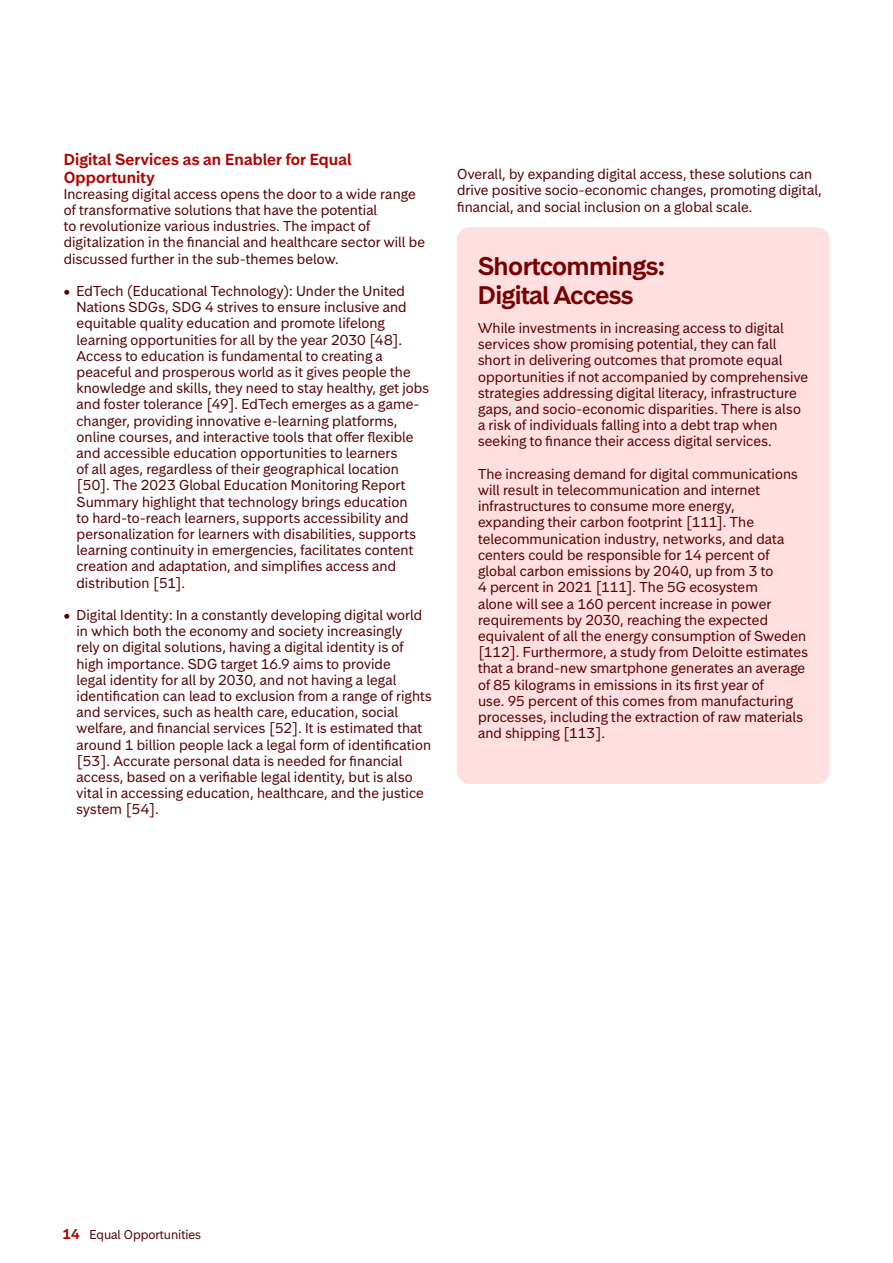
<style>
.page{position:relative;width:893px;height:1263px;background:#fff}
.page>*{position:absolute;margin:0;border:0;box-sizing:border-box;transform-origin:0 0}
.Fact_box_title_dark_red_-_16_pt{font:600 24px/28.8px "Storebrand Display";color:#700}
.Sub1_body_text_red_-_10pt{font:600 15px/18px "Storebrand Text";letter-spacing:.01em;color:#b20000}
.Body_text_extra_dark_red_-_9pt{font:13.5px/16.2px "Storebrand Text";letter-spacing:.005em;color:#560000}
.t1{font:12px "Storebrand Text";color:#560000}
.s1{font-weight:600;font-size:13.5px;color:#b20000}
</style>
<div class="page">
<div style="left:457px;top:227px;width:372px;height:557px;background:#ffdfdf;border-radius:13px"></div>
<p class="Sub1_body_text_red_-_10pt" style="left:64px;top:150px;width:289px">Digital Services as an Enabler for Equal<br>Opportunity</p>
<p class="Body_text_extra_dark_red_-_9pt" style="left:64px;top:186px;width:363px">Increasing digital access opens the door to a wide range of transformative solutions that have the potential<br>to revolutionize various industries. The impact of digitalization in the financial and healthcare sector will be discussed further in the sub-themes below.</p>
<p class="Body_text_extra_dark_red_-_9pt" style="left:77px;top:283px;width:354px;text-indent:-13px">• EdTech (Educational Technology): Under the United Nations SDGs, SDG 4 strives to ensure inclusive and equitable quality education and promote lifelong learning opportunities for all by the year 2030 [48].<br>Access to education is fundamental to creating a peaceful and prosperous world as it gives people the knowledge and skills, they need to stay healthy, get jobs and foster tolerance [49]. EdTech emerges as a game&shy;changer, providing innovative e-learning platforms, online courses, and interactive tools that offer flexible and accessible education opportunities to learners<br>of all ages, regardless of their geographical location [50]. The 2023 Global Education Monitoring Report Summary highlight that technology brings education<br>to hard-to-reach learners, supports accessibility and personalization for learners with disabilities, supports learning continuity in emergencies, facilitates content creation and adaptation, and simplifies access and distribution [51].</p>
<p class="Body_text_extra_dark_red_-_9pt" style="left:77px;top:607px;width:357px;text-indent:-13px">• Digital Identity: In a constantly developing digital world in which both the economy and society increasingly<br>rely on digital solutions, having a digital identity is of high importance. SDG target 16.9 aims to provide<br>legal identity for all by 2030, and not having a legal identification can lead to exclusion from a range of rights and services, such as health care, education, social welfare, and financial services [52]. It is estimated that around 1 billion people lack a legal form of identification [53]. Accurate personal data is needed for financial access, based on a verifiable legal identity, but is also vital in accessing education, healthcare, and the justice system [54].</p>
<p class="Body_text_extra_dark_red_-_9pt" style="left:457px;top:166px;width:366px">Overall, by expanding digital access, these solutions can drive positive socio-economic changes, promoting digital, financial, and social inclusion on a global scale.</p>
<p class="Fact_box_title_dark_red_-_16_pt" style="left:478px;top:252px;width:188px">Shortcommings:<br>Digital Access</p>
<p class="Body_text_extra_dark_red_-_9pt" style="left:478px;top:320px;width:332px">While investments in increasing access to digital services show promising potential, they can fall short in delivering outcomes that promote equal opportunities if not accompanied by comprehensive strategies addressing digital literacy, infrastructure gaps, and socio-economic disparities. There is also a risk of individuals falling into a debt trap when seeking to finance their access digital services.</p>
<p class="Body_text_extra_dark_red_-_9pt" style="left:478px;top:466px;width:332px">The increasing demand for digital communications will result in telecommunication and internet infrastructures to consume more energy,<br>expanding their carbon footprint [111]. The telecommunication industry, networks, and data centers could be responsible for 14 percent of global carbon emissions by 2040, up from 3 to<br>4 percent in 2021 [111]. The 5G ecosystem<br>alone will see a 160 percent increase in power requirements by 2030, reaching the expected equivalent of all the energy consumption of Sweden [112]. Furthermore, a study from Deloitte estimates that a brand-new smartphone generates an average of 85 kilograms in emissions in its first year of<br>use. 95 percent of this comes from manufacturing processes, including the extraction of raw materials and shipping [113].</p>
<p class="t1" style="left:62px;top:1226px;width:140px"><span class="s1">14</span> Equal Opportunities</p>
</div>
